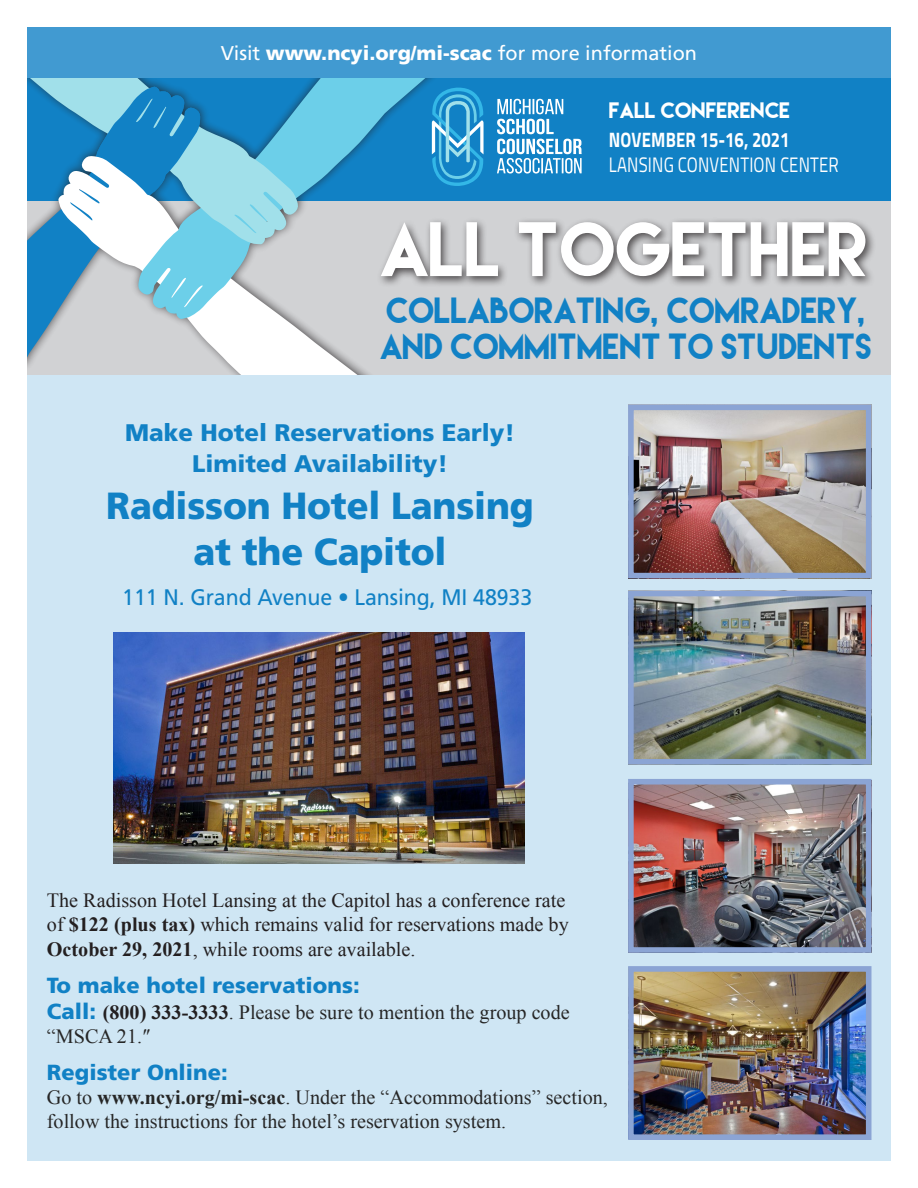
<style>
.page{position:relative;width:918px;height:1188px;background:#fff}
.page>*{position:absolute;margin:0;border:0;box-sizing:border-box;transform-origin:0 0}
.t1{font:68.4px "Lemon Milk";color:#fff}
.t2{font:900 37.8px/45.3px "Frutiger";letter-spacing:-.005em;color:#1181c5;text-align:center;scale:.95 1}
.t3{font:32.4px/36px "Lemon Milk";color:#1181c5;scale:.95 1}
.t4{font:900 24px/30.9px "Frutiger";color:#1181c5;text-align:center}
.t5{font:22.5px "Frutiger";letter-spacing:-.005em;color:#1181c5;scale:.95 1}
.t6{font:900 21.9px "Frutiger";color:#1181c5}
.t7{font:20.85px "Titillium Web";letter-spacing:.01em;color:#fff;scale:.8 1}
.t8{font:700 20.85px "Titillium Web";letter-spacing:.005em;color:#fff;scale:.8 1}
.t9{font:20.1px/24.2px "Times New Roman";color:#262626}
.t10{font:20.1px/24.2px "Times New Roman";color:#231f20}
.t11{font:19.95px "Frutiger";color:#fff}
.t12{font:19.95px "Lemon Milk";color:#fff}
.s1{font-weight:900}
.s2{font-weight:700}
.s3{font-family:"Frutiger";font-weight:900;font-size:21.9px;color:#1181c5}
.s4{font-weight:700;color:#231f20}
</style>
<div class="page">
<div style="left:28px;top:73px;width:863px;height:307px;background:#d1d2d4"></div>
<div style="left:28px;top:73px;width:863px;height:128px;background:#1181c5"></div>
<svg style="left:27px;top:244px;width:31px;height:121px;fill:#1181c5"></svg>
<svg style="left:58px;top:244px;width:350px;height:132px"></svg>
<svg style="left:138px;top:78px;width:295px;height:241px"></svg>
<svg style="left:27px;top:78px;width:272px;height:166px"></svg>
<svg style="left:97px;top:86px;width:103px;height:106px"></svg>
<div style="left:377px;top:217px;width:500px;height:70px;background:#231f20;opacity:.75"></div>
<svg style="left:432px;top:88px;width:52px;height:98px"></svg>
<svg style="left:497px;top:99px;width:85px;height:75px"></svg>
<div style="left:27px;top:27px;width:864px;height:51px;background:#419ad1"></div>
<div style="left:27px;top:376px;width:864px;height:785px;background:#cfe6f4"></div>
<img style="left:114px;top:632px;width:410px;height:232px">
<img style="left:635px;top:405px;width:237px;height:173px">
<div style="left:628px;top:405px;width:243px;height:173px;border:6px solid #8ba4d4"></div>
<img style="left:635px;top:591px;width:237px;height:173px">
<div style="left:628px;top:591px;width:243px;height:174px;border:6px solid #8ba4d4"></div>
<img style="left:635px;top:780px;width:237px;height:173px">
<div style="left:628px;top:779px;width:243px;height:174px;border:6px solid #8ba4d4"></div>
<img style="left:635px;top:973px;width:229px;height:160px">
<div style="left:628px;top:966px;width:243px;height:174px;border:6px solid #8ba4d4"></div>
<p class="t11" style="left:221px;top:41px;width:478px">Visit <span class="s1">www.ncyi.org/mi-scac</span> for more information</p>
<p class="t12" style="left:609px;top:100px;width:183px">FALL CONFERENCE</p>
<p class="t8" style="left:609px;top:124px;width:227px">NOVEMBER 15-16, 2021</p>
<p class="t7" style="left:609px;top:150px;width:289px">LANSING CONVENTION CENTER</p>
<h1 class="t1" style="left:381px;top:214px;width:490px">ALL TOGETHER</h1>
<h3 class="t3" style="left:381px;top:292px;width:519px">COLLABORATING, COMRADERY,<br>AND COMMITMENT TO STUDENTS</h3>
<p class="t4" style="left:125px;top:416px;width:392px">Make Hotel Reservations Early!<br>Limited Availability!</p>
<h2 class="t2" style="left:106px;top:483px;width:451px">Radisson Hotel Lansing at the Capitol</h2>
<p class="t5" style="left:122px;top:584px;width:433px">111 N. Grand Avenue • Lansing, MI 48933</p>
<p class="t10" style="left:47px;top:888px;width:523px">The Radisson Hotel Lansing at the Capitol has a conference rate of <span class="s2">$122 (plus tax)</span> which remains valid for reservations made by<br><span class="s2">October 29, 2021</span>, while rooms are available.</p>
<p class="t6" style="left:47px;top:972px;width:314px">To make hotel reservations:</p>
<p class="t9" style="left:47px;top:1000px;width:524px"><span class="s3">Call:</span> <span class="s4">(800) 333-3333</span>. Please be sure to mention the group code “MSCA 21.″</p>
<p class="t6" style="left:47px;top:1059px;width:182px">Register Online:</p>
<p class="t9" style="left:47px;top:1085px;width:563px">Go to <span class="s2">www.ncyi.org/mi-scac</span>. Under the “Accommodations” section, follow the instructions for the hotel’s reservation system.</p>
</div>
